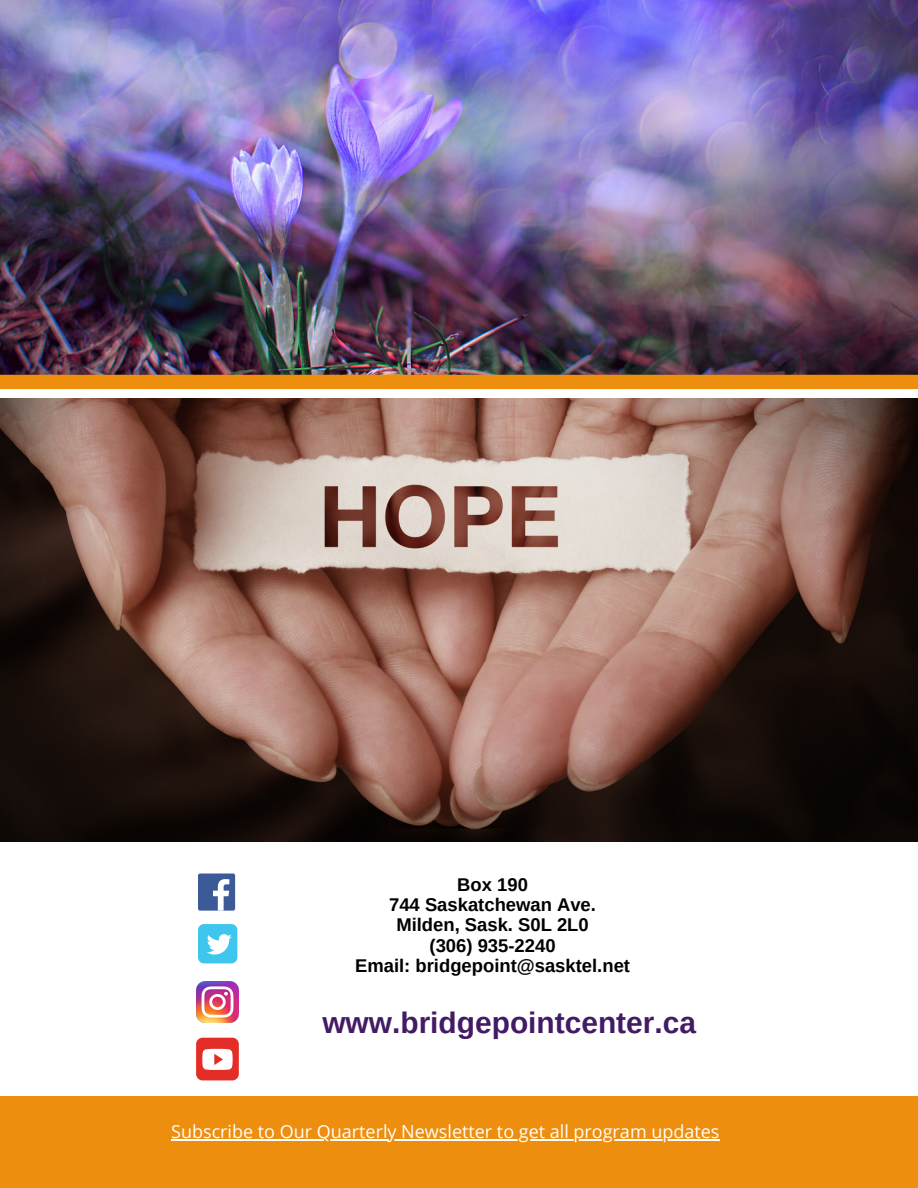
<style>
.page{position:relative;width:918px;height:1188px;background:#fff}
.page>*{position:absolute;margin:0;border:0;box-sizing:border-box;transform-origin:0 0}
.t1{font:700 29.85px "Arimo";color:#431b65}
.t2{font:700 18.45px/20.2px "Arimo";color:#000;text-align:center}
.t3{font:18px "Open Sans";color:#fffffe}
</style>
<div class="page">
<div style="left:198px;top:873px;width:37px;height:38px;background:#3d5a98;border-radius:2px"></div>
<svg style="left:213px;top:879px;width:16px;height:32px"></svg>
<div style="left:198px;top:924px;width:39px;height:39px;background:#3fc6ee;border-radius:6px"></div>
<svg style="left:207px;top:934px;width:25px;height:21px"></svg>
<img style="left:197px;top:981px;width:41px;height:42px">
<div style="left:196px;top:1038px;width:43px;height:42px;background:#e52d27;border-radius:6px"></div>
<svg style="left:202px;top:1049px;width:31px;height:21px"></svg>
<img style="left:0;top:0;width:918px;height:375px">
<img style="left:0;top:398px;width:918px;height:444px">
<div style="left:0;top:375px;width:918px;height:14px;background:#ee8e0e"></div>
<div style="left:0;top:1096px;width:918px;height:92px;background:#ee8e0e"></div>
<hr style="left:171px;top:1139px;width:549px;height:1px;background:#fffffe">
<p class="t2" style="left:355px;top:874px;width:276px">Box 190<br>744 Saskatchewan Ave.<br>Milden, Sask. S0L 2L0<br>(306) 935-2240<br>Email: bridgepoint@sasktel.net</p>
<h1 class="t1" style="left:322px;top:1006px;width:375px">www.bridgepointcenter.ca</h1>
<p class="t3" style="left:171px;top:1119px;width:550px">Subscribe to Our Quarterly Newsletter to get all program updates</p>
</div>
